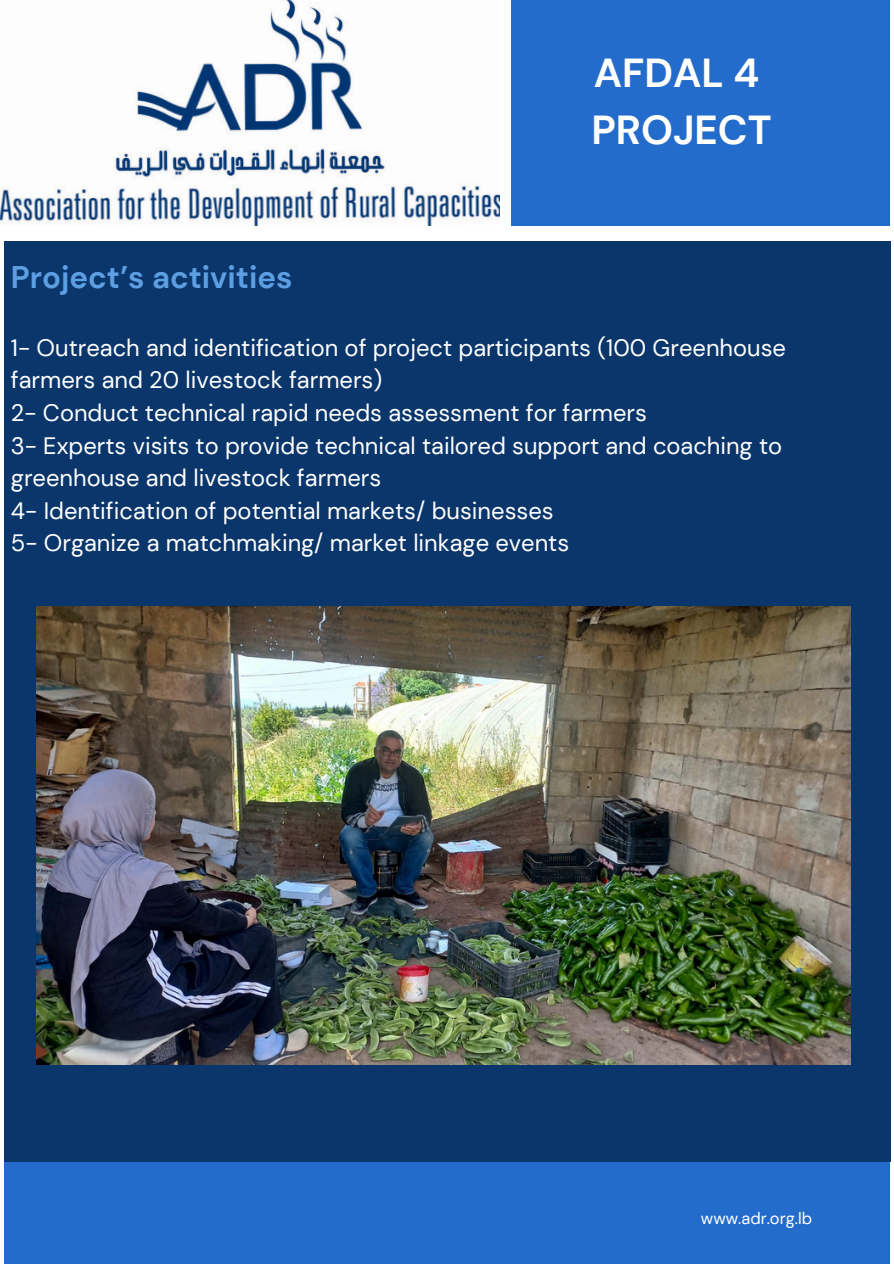
<style>
.page{position:relative;width:894px;height:1264px;background:#fff}
.page>*{position:absolute;margin:0;border:0;box-sizing:border-box;transform-origin:0 0}
.t1{font:700 40.35px/56.2px "DM Sans";color:#fff}
.t2{font:700 31.2px "DM Sans";color:#5d9fe3}
.t3{font:23.7px/32.7px "DM Sans";color:#fff}
.t4{font:16.5px "DM Sans";color:#fff}
</style>
<div class="page">
<div style="left:511px;top:0;width:378px;height:225px;background:#246ccb"></div>
<div style="left:4px;top:1161px;width:885px;height:102px;background:#246ccb"></div>
<div style="left:4px;top:241px;width:885px;height:920px;background:#0a366b"></div>
<img style="left:0;top:0;width:500px;height:225px">
<img style="left:37px;top:607px;width:813px;height:457px">
<p class="t2" style="left:11px;top:257px;width:283px">Project’s activities</p>
<p class="t1" style="left:591px;top:45px;width:182px">AFDAL 4<br>PROJECT</p>
<p class="t3" style="left:11px;top:331px;width:776px">1- Outreach and identification of project participants (100 Greenhouse farmers and 20 livestock farmers)<br>2- Conduct technical rapid needs assessment for farmers<br>3- Experts visits to provide technical tailored support and coaching to greenhouse and livestock farmers<br>4- Identification of potential markets/ businesses<br>5- Organize a matchmaking/ market linkage events</p>
<h3 class="t4" style="left:700px;top:1207px;width:113px">www.adr.org.lb</h3>
</div>
